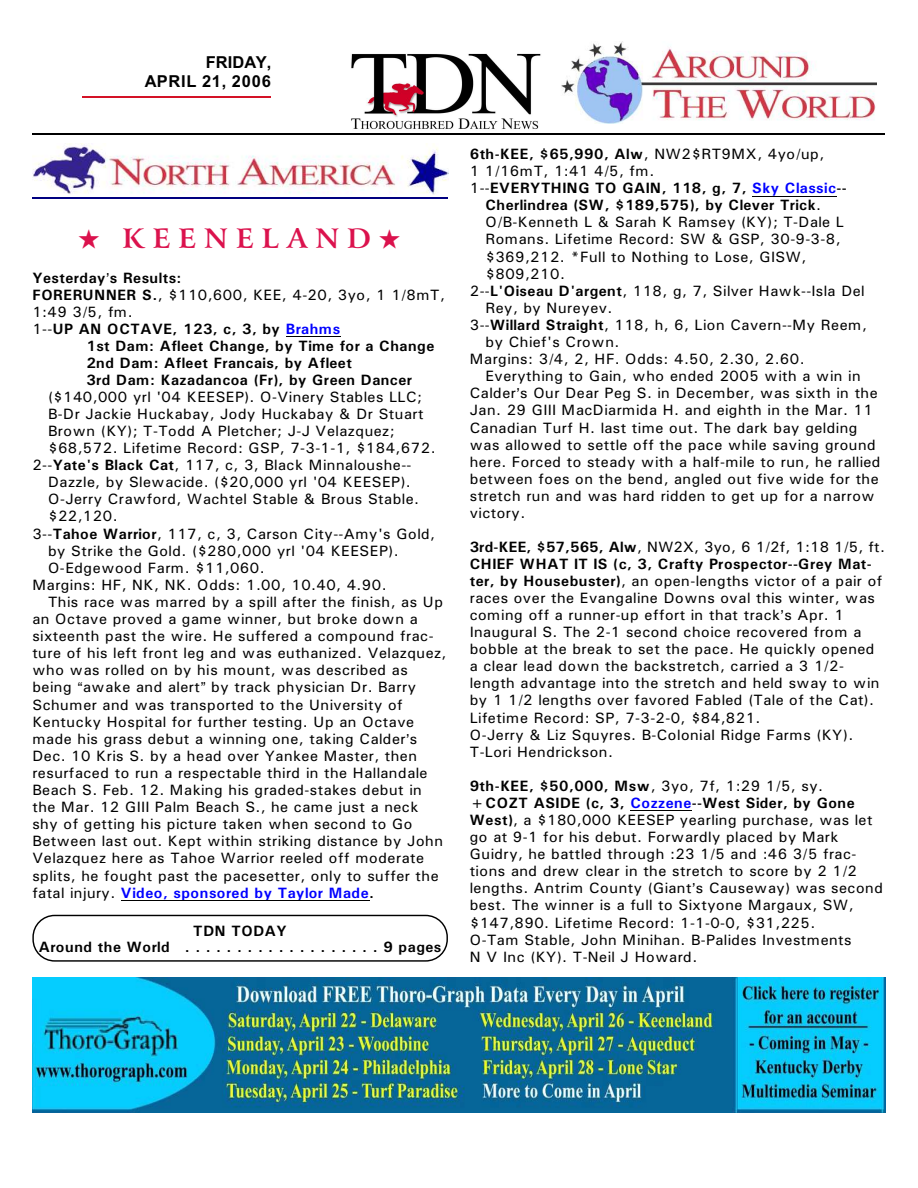
<style>
.page{position:relative;width:918px;height:1188px;background:#fff}
.page>*{position:absolute;margin:0;border:0;box-sizing:border-box;transform-origin:0 0}
.t1{font:700 27px "Arrus BT";letter-spacing:.3em;color:#db124d}
.t2{font:700 16.5px/19.8px "Arial";letter-spacing:.035em;color:#000;text-align:right}
.t3{font:15px/17.1px "Univers";letter-spacing:.03em;color:#000}
.t4{font:700 15px/17.1px "Univers";letter-spacing:.03em;color:#000}
.t5{font:700 15px "Univers";letter-spacing:.04em;color:#00f}
.s1{font-weight:400}
.s2{color:#00f}
.s3{font-weight:700}
.s4{font-weight:400;color:#000}
.s5{color:#000}
.s6{font-weight:700;color:#00f}
</style>
<div class="page">
<hr style="left:82px;top:96px;width:189px;height:2px;background:#d41226">
<img style="left:561px;top:41px;width:315px;height:82px">
<img style="left:351px;top:53px;width:190px;height:77px">
<hr style="left:32px;top:134px;width:853px;height:1px;background:#000">
<img style="left:32px;top:143px;width:416px;height:51px">
<hr style="left:32px;top:197px;width:416px;height:1px;background:#000080">
<hr style="left:286px;top:336px;width:55px;height:1px;background:#000">
<hr style="left:121px;top:900px;width:248px;height:1px;background:#000">
<hr style="left:752px;top:196px;width:84px;height:1px;background:#000">
<hr style="left:630px;top:810px;width:62px;height:1px;background:#000">
<img style="left:32px;top:977px;width:854px;height:135px">
<div style="left:32px;top:915px;width:416px;height:47px;border:1px solid #000;border-radius:22px"></div>
<p class="t2" style="left:145px;top:53px;width:128px">FRIDAY,<br>APRIL 21, 2006</p>
<h1 class="t1" style="left:78px;top:228px;width:324px">★ KEENELAND★</h1>
<p class="t4" style="left:32px;top:270px;width:414px">Yesterday s Results:<br>FORERUNNER S.<span class="s1">, $110,600, KEE, 4-20, 3yo, 1 1/8mT,<br>1:49 3/5, fm.<br>1--</span>UP AN OCTAVE, 123, c, 3, by <span class="s2">Brahms</span></p>
<p class="t4" style="left:86px;top:339px;width:350px">1st Dam: Afleet Change, by Time for a Change<br>2nd Dam: Afleet Francais, by Afleet<br>3rd Dam: Kazadancoa (Fr), by Green Dancer</p>
<p class="t3" style="left:48px;top:389px;width:376px">($140,000 yrl '04 KEESEP). O-Vinery Stables LLC;</p>
<p class="t3" style="left:48px;top:406px;width:377px">B-Dr Jackie Huckabay, Jody Huckabay &amp; Dr Stuart</p>
<p class="t3" style="left:48px;top:424px;width:348px">Brown (KY); T-Todd A Pletcher; J-J Velazquez;</p>
<p class="t3" style="left:48px;top:441px;width:389px">$68,572. Lifetime Record: GSP, 7-3-1-1, $184,672.</p>
<p class="t3" style="left:32px;top:458px;width:381px">2--<span class="s3">Yate's Black Cat</span>, 117, c, 3, Black Minnaloushe--</p>
<p class="t3" style="left:48px;top:475px;width:364px">Dazzle, by Slewacide. ($20,000 yrl '04 KEESEP).</p>
<p class="t3" style="left:48px;top:492px;width:373px">O-Jerry Crawford, Wachtel Stable &amp; Brous Stable.</p>
<p class="t3" style="left:48px;top:509px;width:71px">$22,120.</p>
<p class="t3" style="left:32px;top:526px;width:404px">3--<span class="s3">Tahoe Warrior</span>, 117, c, 3, Carson City--Amy's Gold,</p>
<p class="t3" style="left:48px;top:543px;width:352px">by Strike the Gold. ($280,000 yrl '04 KEESEP).</p>
<p class="t3" style="left:48px;top:560px;width:218px">O-Edgewood Farm. $11,060.</p>
<p class="t3" style="left:32px;top:577px;width:356px">Margins: HF, NK, NK. Odds: 1.00, 10.40, 4.90.</p>
<p class="t3" style="left:48px;top:595px;width:396px">This race was marred by a spill after the finish, as Up</p>
<p class="t3" style="left:32px;top:612px;width:387px">an Octave proved a game winner, but broke down a</p>
<p class="t3" style="left:32px;top:629px;width:403px">sixteenth past the wire. He suffered a compound frac-</p>
<p class="t3" style="left:32px;top:646px;width:416px">ture of his left front leg and was euthanized. Velazquez,</p>
<p class="t3" style="left:32px;top:663px;width:377px">who was rolled on by his mount, was described as</p>
<p class="t3" style="left:32px;top:680px;width:385px">being awake and alert by track physician Dr. Barry</p>
<p class="t3" style="left:32px;top:697px;width:372px">Schumer and was transported to the University of</p>
<p class="t3" style="left:32px;top:714px;width:383px">Kentucky Hospital for further testing. Up an Octave</p>
<p class="t3" style="left:32px;top:731px;width:387px">made his grass debut a winning one, taking Calder s</p>
<p class="t3" style="left:32px;top:748px;width:386px">Dec. 10 Kris S. by a head over Yankee Master, then</p>
<p class="t3" style="left:32px;top:766px;width:397px">resurfaced to run a respectable third in the Hallandale</p>
<p class="t3" style="left:32px;top:783px;width:391px">Beach S. Feb. 12. Making his graded-stakes debut in</p>
<p class="t3" style="left:32px;top:800px;width:387px">the Mar. 12 GIII Palm Beach S., he came just a neck</p>
<p class="t3" style="left:32px;top:817px;width:382px">shy of getting his picture taken when second to Go</p>
<p class="t3" style="left:32px;top:834px;width:412px">Between last out. Kept within striking distance by John</p>
<p class="t3" style="left:32px;top:851px;width:393px">Velazquez here as Tahoe Warrior reeled off moderate</p>
<p class="t3" style="left:32px;top:868px;width:408px">splits, he fought past the pacesetter, only to suffer the</p>
<p class="t5" style="left:32px;top:887px;width:343px"><span class="s4">fatal injury.</span> Video, sponsored by Taylor Made<span class="s5">.</span></p>
<p class="t4" style="left:39px;top:925px;width:404px;line-height:15.3px;text-align:center">TDN TODAY<br>Around the World ...................9 pages</p>
<p class="t4" style="left:470px;top:147px;width:356px">6th-KEE, $65,990, Alw<span class="s1">, NW2$RT9MX, 4yo/up,</span></p>
<p class="t3" style="left:470px;top:164px;width:186px">1 1/16mT, 1:41 4/5, fm.</p>
<p class="t4" style="left:470px;top:181px;width:378px"><span class="s1">1--</span>EVERYTHING TO GAIN, 118, g, 7, <span class="s2">Sky Classic</span>--</p>
<p class="t4" style="left:485px;top:198px;width:337px">Cherlindrea (SW, $189,575), by Clever Trick<span class="s1">.</span></p>
<p class="t3" style="left:485px;top:215px;width:360px">O/B-Kenneth L &amp; Sarah K Ramsey (KY); T-Dale L</p>
<p class="t3" style="left:485px;top:232px;width:357px">Romans. Lifetime Record: SW &amp; GSP, 30-9-3-8,</p>
<p class="t3" style="left:485px;top:249px;width:323px">$369,212. *Full to Nothing to Lose, GISW,</p>
<p class="t3" style="left:485px;top:266px;width:81px">$809,210.</p>
<p class="t3" style="left:470px;top:283px;width:397px">2--<span class="s3">L'Oiseau D'argent</span>, 118, g, 7, Silver Hawk--Isla Del</p>
<p class="t3" style="left:485px;top:300px;width:129px">Rey, by Nureyev.</p>
<p class="t3" style="left:470px;top:318px;width:399px">3--<span class="s3">Willard Straight</span>, 118, h, 6, Lion Cavern--My Reem,</p>
<p class="t3" style="left:485px;top:335px;width:136px">by Chief's Crown.</p>
<p class="t3" style="left:470px;top:352px;width:337px">Margins: 3/4, 2, HF. Odds: 4.50, 2.30, 2.60.</p>
<p class="t3" style="left:485px;top:369px;width:377px">Everything to Gain, who ended 2005 with a win in</p>
<p class="t3" style="left:470px;top:386px;width:410px">Calder s Our Dear Peg S. in December, was sixth in the</p>
<p class="t3" style="left:470px;top:403px;width:405px">Jan. 29 GIII MacDiarmida H. and eighth in the Mar. 11</p>
<p class="t3" style="left:470px;top:420px;width:389px">Canadian Turf H. last time out. The dark bay gelding</p>
<p class="t3" style="left:470px;top:437px;width:408px">was allowed to settle off the pace while saving ground</p>
<p class="t3" style="left:470px;top:454px;width:412px">here. Forced to steady with a half-mile to run, he rallied</p>
<p class="t3" style="left:470px;top:471px;width:411px">between foes on the bend, angled out five wide for the</p>
<p class="t3" style="left:470px;top:489px;width:406px">stretch run and was hard ridden to get up for a narrow</p>
<p class="t3" style="left:470px;top:506px;width:57px">victory.</p>
<p class="t3" style="left:470px;top:539px;width:417px"><span class="s3">3rd-KEE, $57,565, Alw</span>, NW2X, 3yo, 6 1/2f, 1:18 1/5, ft.<br><span class="s3">CHIEF WHAT IT IS (c, 3, Crafty Prospector--Grey Mat&shy;ter, by Housebuster)</span>, an open-lengths victor of a pair of races over the Evangaline Downs oval this winter, was coming off a runner-up effort in that track s Apr. 1<br>Inaugural S. The 2-1 second choice recovered from a bobble at the break to set the pace. He quickly opened a clear lead down the backstretch, carried a 3 1/2- length advantage into the stretch and held sway to win by 1 1/2 lengths over favored Fabled (Tale of the Cat).<br>Lifetime Record: SP, 7-3-2-0, $84,821.<br>O-Jerry &amp; Liz Squyres. B-Colonial Ridge Farms (KY).<br>T-Lori Hendrickson.</p>
<p class="t3" style="left:470px;top:779px;width:415px"><span class="s3">9th-KEE, $50,000, Msw</span>, 3yo, 7f, 1:29 1/5, sy. <span class="s3">+COZT ASIDE (c, 3,</span> <span class="s6">Cozzene</span><span class="s3">--West Sider, by Gone West)</span>, a $180,000 KEESEP yearling purchase, was let go at 9-1 for his debut. Forwardly placed by Mark Guidry, he battled through :23 1/5 and :46 3/5 frac&shy;tions and drew clear in the stretch to score by 2 1/2 lengths. Antrim County (Giant s Causeway) was second best. The winner is a full to Sixtyone Margaux, SW, $147,890. Lifetime Record: 1-1-0-0, $31,225.<br>O-Tam Stable, John Minihan. B-Palides Investments<br>N V Inc (KY). T-Neil J Howard.</p>
</div>
